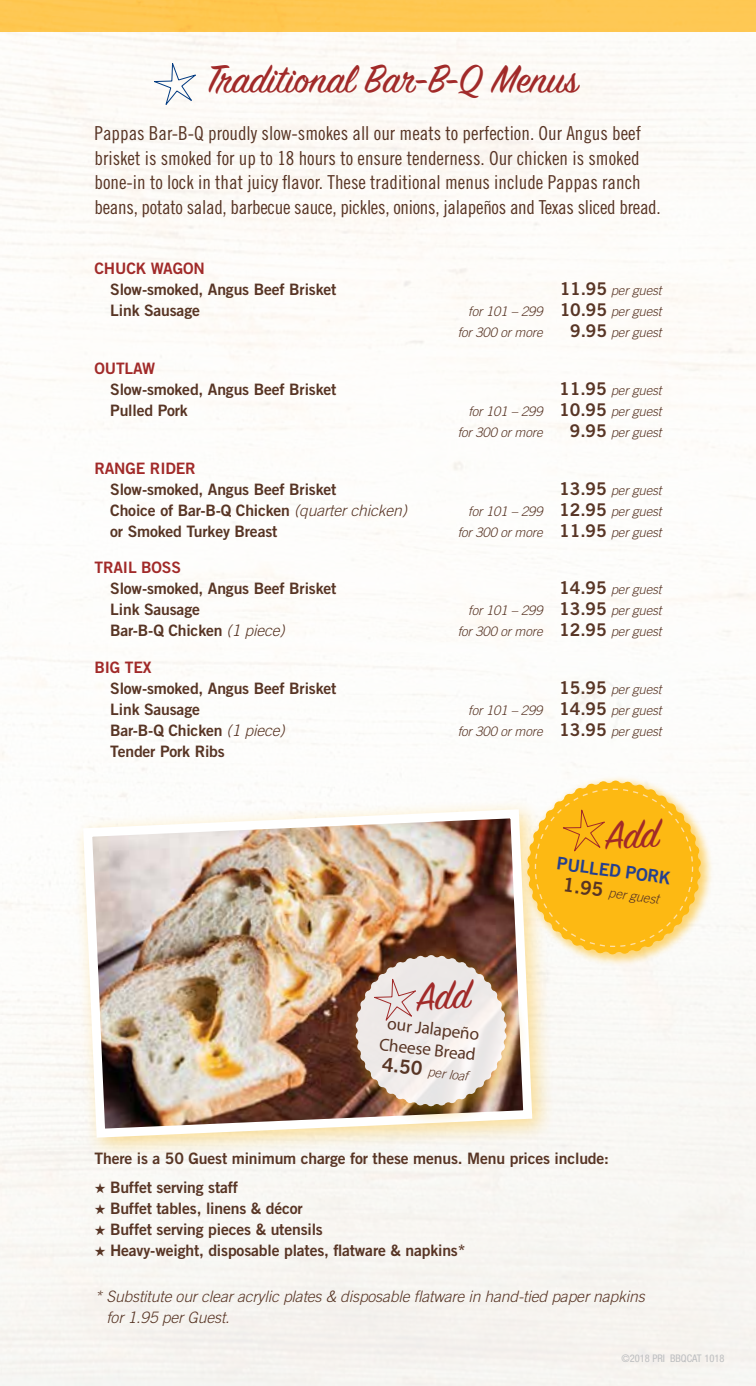
<style>
.page{position:relative;width:756px;height:1386px;background:#fff}
.page>*{position:absolute;margin:0;border:0;box-sizing:border-box;transform-origin:0 0}
.t1{font:43.75px "Sign Painter House Script";color:#a12a29}
.t2{font:19.25px/24.5px "Trade Gothic Cond Eighteen";color:#583525}
.t3{font:19.25px "Trade Gothic Bold Two";color:#583525}
.t4{font:17.5px/21px "Myriad Pro";color:#583525;text-align:center}
.t5{font:17.5px "Trade Gothic Bold Two";color:#25408f}
.t6{font:15.75px "Trade Gothic Bold Two";letter-spacing:-.01em;color:#583525}
.t7{font:italic 300 15.75px/21px "Trade Gothic";letter-spacing:-.01em;color:#583525}
.t8{font:15.75px "Trade Gothic Bold Two";letter-spacing:-.01em;color:#a12a29}
.t9{font:italic 300 13.12px/21px "Trade Gothic";letter-spacing:-.01em;color:#583525}
.t10{font:condensed 10.5px "Helvetica Neue LT Std";color:#bcbec0}
.s1{font-family:"Trade Gothic Bold Two";font-weight:400;font-style:normal;font-size:17.5px}
.s2{font-family:"Trade Gothic";font-weight:300;font-style:italic}
.s3{font-family:"Trade Gothic Bold Two";font-weight:400;font-style:normal;font-size:19.25px}
</style>
<div class="page">
<div style="left:72px;top:798px;width:483px;height:363px;background:#fdb913;opacity:.42"></div>
<img style="left:79px;top:805px;width:458px;height:337px">
<div style="left:0;top:0;width:756px;height:32px;background:#fec54e"></div>
<svg style="left:150px;top:59px;width:49px;height:49px"></svg>
<div style="left:522px;top:775px;width:192px;height:192px;background:#fdb913;opacity:.57"></div>
<div style="left:345px;top:944px;width:183px;height:184px;background:#fdb913;opacity:.42"></div>
<svg style="left:527px;top:780px;width:174px;height:175px"></svg>
<img style="left:356px;top:955px;width:151px;height:151px">
<h1 class="t1" style="left:207px;top:58px;width:373px">Traditional Bar-B-Q Menus</h1>
<p class="t2" style="left:94px;top:121px;width:568px">Pappas Bar-B-Q proudly slow-smokes all our meats to perfection. Our Angus beef brisket is smoked for up to 18 hours to ensure tenderness. Our chicken is smoked bone-in to lock in that juicy flavor. These traditional menus include Pappas ranch beans, potato salad, barbecue sauce, pickles, onions, jalapeños and Texas sliced bread.</p>
<p class="t8" style="left:94px;top:259px;width:112px">CHUCK WAGON</p>
<p class="t6" style="left:110px;top:280px;width:228px">Slow-smoked, Angus Beef Brisket</p>
<p class="t9" style="left:560px;top:280px;width:103px"><span class="s1">11.95</span> per guest</p>
<p class="t6" style="left:110px;top:301px;width:91px">Link Sausage</p>
<p class="t9" style="left:458px;top:301px;width:205px;text-indent:11px">for 101 – 299 <span class="s1">10.95</span> per guest for 300 or more</p>
<p class="t9" style="left:570px;top:322px;width:93px"><span class="s1">9.95</span> per guest</p>
<p class="t8" style="left:94px;top:358px;width:62px">OUTLAW</p>
<p class="t6" style="left:110px;top:379px;width:228px">Slow-smoked, Angus Beef Brisket</p>
<p class="t9" style="left:559px;top:380px;width:104px"><span class="s1">11.95</span> per guest</p>
<p class="t6" style="left:110px;top:400px;width:79px">Pulled Pork</p>
<p class="t9" style="left:458px;top:401px;width:205px;text-indent:11px">for 101 – 299 <span class="s1">10.95</span> per guest for 300 or more</p>
<p class="t9" style="left:570px;top:422px;width:93px"><span class="s1">9.95</span> per guest</p>
<p class="t8" style="left:94px;top:458px;width:103px">RANGE RIDER</p>
<p class="t6" style="left:110px;top:479px;width:228px">Slow-smoked, Angus Beef Brisket</p>
<p class="t9" style="left:559px;top:479px;width:104px"><span class="s1">13.95</span> per guest</p>
<p class="t6" style="left:110px;top:500px;width:298px">Choice of Bar-B-Q Chicken <span class="s2">(quarter chicken)</span></p>
<p class="t9" style="left:468px;top:500px;width:195px">for 101 – 299 <span class="s1">12.95</span> per guest</p>
<p class="t6" style="left:110px;top:521px;width:169px">or Smoked Turkey Breast</p>
<p class="t9" style="left:458px;top:521px;width:205px">for 300 or more <span class="s1">11.95</span> per guest</p>
<p class="t8" style="left:94px;top:558px;width:88px">TRAIL BOSS</p>
<p class="t6" style="left:110px;top:579px;width:228px">Slow-smoked, Angus Beef Brisket</p>
<p class="t9" style="left:559px;top:579px;width:104px"><span class="s1">14.95</span> per guest</p>
<p class="t6" style="left:110px;top:600px;width:91px">Link Sausage</p>
<p class="t9" style="left:468px;top:600px;width:195px">for 101 – 299 <span class="s1">13.95</span> per guest</p>
<p class="t6" style="left:110px;top:621px;width:176px">Bar-B-Q Chicken <span class="s2">(1 piece)</span></p>
<p class="t9" style="left:458px;top:621px;width:205px">for 300 or more <span class="s1">12.95</span> per guest</p>
<p class="t8" style="left:94px;top:658px;width:59px">BIG TEX</p>
<p class="t6" style="left:110px;top:679px;width:228px">Slow-smoked, Angus Beef Brisket</p>
<p class="t9" style="left:559px;top:679px;width:104px"><span class="s1">15.95</span> per guest</p>
<p class="t6" style="left:110px;top:700px;width:91px">Link Sausage</p>
<p class="t9" style="left:468px;top:700px;width:195px">for 101 – 299 <span class="s1">14.95</span> per guest</p>
<p class="t6" style="left:110px;top:721px;width:176px">Bar-B-Q Chicken <span class="s2">(1 piece)</span></p>
<p class="t9" style="left:458px;top:721px;width:205px">for 300 or more <span class="s1">13.95</span> per guest</p>
<p class="t6" style="left:110px;top:742px;width:116px">Tender Pork Ribs</p>
<p class="t4" style="left:383px;top:1013px;width:100px;rotate:6deg">our Jalapeño<br>Cheese Bread</p>
<p class="t9" style="left:383px;top:1056px;width:88px;rotate:6deg"><span class="s3">4.50</span> per loaf</p>
<p class="t5" style="left:559px;top:852px;width:116px;rotate:8deg">PULLED PORK</p>
<p class="t3" style="left:565px;top:873px;width:42px;rotate:8deg">1.95</p>
<p class="t9" style="left:610px;top:882px;width:52px;rotate:7deg">per guest</p>
<p class="t6" style="left:94px;top:1149px;width:516px">There is a 50 Guest minimum charge for these menus. Menu prices include:</p>
<p class="t6" style="left:94px;top:1177px;width:145px">★ Buffet serving staff</p>
<p class="t6" style="left:94px;top:1198px;width:210px">★ Buffet tables, linens &amp; décor</p>
<p class="t6" style="left:94px;top:1219px;width:230px">★ Buffet serving pieces &amp; utensils</p>
<p class="t6" style="left:94px;top:1240px;width:373px">★ Heavy-weight, disposable plates, flatware &amp; napkins*</p>
<p class="t7" style="left:106px;top:1286px;width:540px;text-indent:-12px">* Substitute our clear acrylic plates &amp; disposable flatware in hand-tied paper napkins for 1.95 per Guest.</p>
<p class="t10" style="left:621px;top:1352px;width:105px">©2018 PRI BBQCAT 1018</p>
</div>
